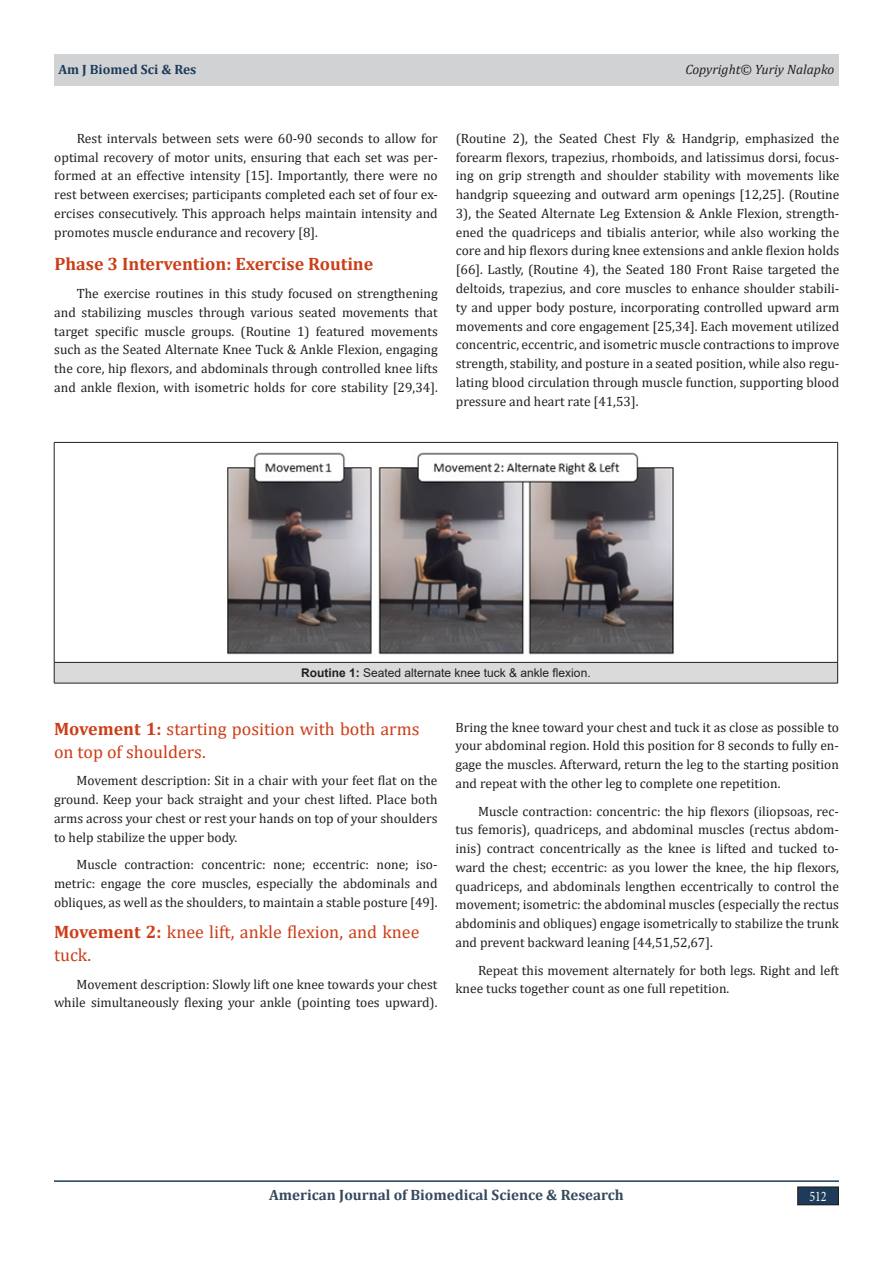
<style>
.page{position:relative;width:893px;height:1263px;background:#fff}
.page>*{position:absolute;margin:0;border:0;box-sizing:border-box;transform-origin:0 0}
.t1{font:18px/22.5px "Cambria";color:#cd3d17}
.t2{font:700 18px "Cambria";color:#ca3e17}
.t3{font:700 15px "Cambria";color:#34495e}
.t4{font:14.7px "Minion Pro";color:#fff;scale:.83 1}
.t5{font:13.5px/18.8px "Cambria";color:#231f20;text-align:justify}
.t6{font:italic 13.5px "Cambria";color:#231f20}
.t7{font:700 13.5px "Cambria";color:#1e3c5a}
.t8{font:12px "Arial";color:#231f20}
.s1{font-weight:700}
</style>
<div class="page">
<hr style="left:54px;top:1180px;width:785px;height:2px;background:#1e3c5a">
<div style="left:54px;top:54px;width:785px;height:31px;background:#d1d2d4"></div>
<div style="left:798px;top:1187px;width:40px;height:18px;background:#1e3c5a"></div>
<div style="left:797px;top:1186px;width:42px;height:19px;border:1px solid #231f20"></div>
<div style="left:54px;top:662px;width:784px;height:21px;background:#dadada"></div>
<hr style="left:54px;top:442px;width:784px;height:1px;background:#231f20">
<hr style="left:54px;top:443px;width:1px;height:219px;background:#231f20">
<hr style="left:837px;top:443px;width:1px;height:219px;background:#231f20">
<hr style="left:54px;top:662px;width:784px;height:1px;background:#231f20">
<svg style="left:54px;top:662px;width:1px;height:21px"></svg>
<svg style="left:837px;top:662px;width:1px;height:21px"></svg>
<hr style="left:54px;top:683px;width:784px;height:1px;background:#231f20">
<img style="left:227px;top:452px;width:447px;height:203px">
<p class="t7" style="left:58px;top:59px;width:139px">Am J Biomed Sci &amp; Res</p>
<p class="t6" style="left:685px;top:59px;width:151px">Copyright© Yuriy Nalapko</p>
<p class="t5" style="left:54px;top:129px;width:385px;text-indent:23px">Rest intervals between sets were 60-90 seconds to allow for optimal recovery of motor units, ensuring that each set was per&shy;formed at an effective intensity [15]. Importantly, there were no rest between exercises; participants completed each set of four ex&shy;ercises consecutively. This approach helps maintain intensity and promotes muscle endurance and recovery [8].</p>
<h1 class="t2" style="left:54px;top:252px;width:321px">Phase 3 Intervention: Exercise Routine</h1>
<p class="t5" style="left:54px;top:284px;width:385px;text-indent:23px">The exercise routines in this study focused on strengthening and stabilizing muscles through various seated movements that target specific muscle groups. (Routine 1) featured movements such as the Seated Alternate Knee Tuck &amp; Ankle Flexion, engaging the core, hip flexors, and abdominals through controlled knee lifts and ankle flexion, with isometric holds for core stability [29,34].</p>
<p class="t5" style="left:456px;top:129px;width:385px">(Routine 2), the Seated Chest Fly &amp; Handgrip, emphasized the forearm flexors, trapezius, rhomboids, and latissimus dorsi, focus&shy;ing on grip strength and shoulder stability with movements like handgrip squeezing and outward arm openings [12,25]. (Routine 3), the Seated Alternate Leg Extension &amp; Ankle Flexion, strength&shy;ened the quadriceps and tibialis anterior, while also working the core and hip flexors during knee extensions and ankle flexion holds [66]. Lastly, (Routine 4), the Seated 180 Front Raise targeted the deltoids, trapezius, and core muscles to enhance shoulder stabili&shy;ty and upper body posture, incorporating controlled upward arm movements and core engagement [25,34]. Each movement utilized concentric, eccentric, and isometric muscle contractions to improve strength, stability, and posture in a seated position, while also regu&shy;lating blood circulation through muscle function, supporting blood pressure and heart rate [41,53].</p>
<p class="t8" style="left:301px;top:665px;width:291px"><span class="s1">Routine 1:</span> Seated alternate knee tuck &amp; ankle flexion.</p>
<h1 class="t1" style="left:54px;top:717px;width:367px"><span class="s1">Movement 1:</span> starting position with both arms on top of shoulders.</h1>
<p class="t5" style="left:54px;top:771px;width:385px;text-indent:23px">Movement description: Sit in a chair with your feet flat on the ground. Keep your back straight and your chest lifted. Place both arms across your chest or rest your hands on top of your shoulders to help stabilize the upper body.</p>
<p class="t5" style="left:54px;top:855px;width:385px;text-indent:23px">Muscle contraction: concentric: none; eccentric: none; iso&shy;metric: engage the core muscles, especially the abdominals and obliques, as well as the shoulders, to maintain a stable posture [49].</p>
<h1 class="t1" style="left:54px;top:921px;width:367px"><span class="s1">Movement 2:</span> knee lift, ankle flexion, and knee tuck.</h1>
<p class="t5" style="left:54px;top:974px;width:385px;text-align:right">Movement description: Slowly lift one knee towards your chest while simultaneously flexing your ankle (pointing toes upward).</p>
<p class="t5" style="left:455px;top:717px;width:385px">Bring the knee toward your chest and tuck it as close as possible to your abdominal region. Hold this position for 8 seconds to fully en&shy;gage the muscles. Afterward, return the leg to the starting position and repeat with the other leg to complete one repetition.</p>
<p class="t5" style="left:455px;top:801px;width:385px;text-indent:23px">Muscle contraction: concentric: the hip flexors (iliopsoas, rec&shy;tus femoris), quadriceps, and abdominal muscles (rectus abdom&shy;inis) contract concentrically as the knee is lifted and tucked to&shy;ward the chest; eccentric: as you lower the knee, the hip flexors, quadriceps, and abdominals lengthen eccentrically to control the movement; isometric: the abdominal muscles (especially the rectus abdominis and obliques) engage isometrically to stabilize the trunk and prevent backward leaning [44,51,52,67].</p>
<p class="t5" style="left:455px;top:960px;width:385px;text-indent:23px">Repeat this movement alternately for both legs. Right and left knee tucks together count as one full repetition.</p>
<p class="t3" style="left:269px;top:1184px;width:356px">American Journal of Biomedical Science &amp; Research</p>
<p class="t4" style="left:809px;top:1187px;width:23px">512</p>
</div>
